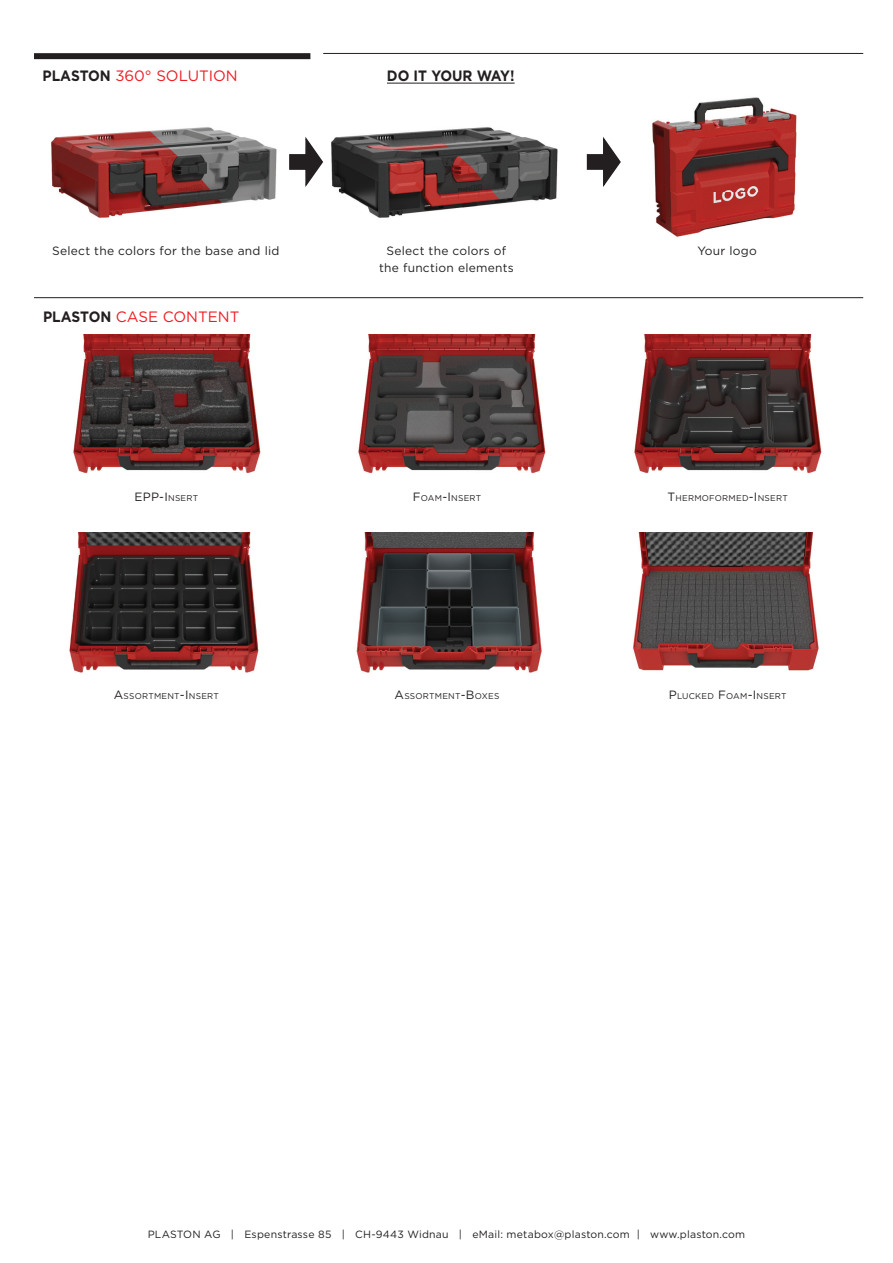
<style>
.page{position:relative;width:893px;height:1263px;background:#fff}
.page>*{position:absolute;margin:0;border:0;box-sizing:border-box;transform-origin:0 0}
.t1{font:15px "Gotham";color:#ee1d23}
.t2{font:700 15px "Gotham";color:#231f20;scale:.92 1}
.t3{font:12px/16.5px "Gotham";letter-spacing:.02em;color:#231f20;text-align:center}
.t4{font:12px "Gotham";color:#231f20}
.t5{font:10.5px "Gotham";letter-spacing:.02em;color:#231f20}
.t6{font:8.4px "Gotham";letter-spacing:.03em;color:#231f20}
.s1{font-weight:700;color:#231f20}
.s2{font-size:8.4px}
.s3{font-size:12px}
</style>
<div class="page">
<hr style="left:323px;top:53px;width:540px;height:1px;background:#231f20">
<div style="left:34px;top:53px;width:276px;height:6px;background:#231f20"></div>
<hr style="left:34px;top:297px;width:829px;height:1px;background:#231f20">
<img style="left:652px;top:97px;width:145px;height:140px">
<img style="left:331px;top:127px;width:227px;height:91px">
<img style="left:51px;top:127px;width:226px;height:91px">
<img style="left:634px;top:335px;width:188px;height:139px">
<img style="left:358px;top:335px;width:188px;height:139px">
<img style="left:73px;top:335px;width:188px;height:139px">
<img style="left:633px;top:533px;width:186px;height:138px">
<img style="left:356px;top:533px;width:186px;height:140px">
<img style="left:69px;top:533px;width:190px;height:140px">
<svg style="left:289px;top:137px;width:34px;height:50px"></svg>
<svg style="left:586px;top:137px;width:35px;height:50px"></svg>
<hr style="left:387px;top:83px;width:128px;height:1px;background:#231f20">
<h1 class="t1" style="left:43px;top:68px;width:197px"><span class="s1">PLASTON</span> 360° SOLUTION</h1>
<h1 class="t2" style="left:387px;top:67px;width:140px">DO IT YOUR WAY!</h1>
<h2 class="t3" style="left:52px;top:243px;width:229px">Select the colors for the base and lid</h2>
<h2 class="t3" style="left:379px;top:243px;width:136px">Select the colors of the function elements</h2>
<h2 class="t3" style="left:697px;top:243px;width:61px">Your logo</h2>
<h1 class="t1" style="left:43px;top:309px;width:198px"><span class="s1">PLASTON</span> CASE CONTENT</h1>
<h2 class="t4" style="left:134px;top:490px;width:65px">EPP-I<span class="s2">NSERT</span></h2>
<p class="t6" style="left:413px;top:493px;width:70px"><span class="s3">F</span>OAM<span class="s3">-I</span>NSERT</p>
<p class="t6" style="left:668px;top:493px;width:122px"><span class="s3">T</span>HERMOFORMED<span class="s3">-I</span>NSERT</p>
<p class="t6" style="left:114px;top:691px;width:107px"><span class="s3">A</span>SSORTMENT<span class="s3">-I</span>NSERT</p>
<p class="t6" style="left:395px;top:691px;width:106px"><span class="s3">A</span>SSORTMENT<span class="s3">-B</span>OXES</p>
<p class="t6" style="left:669px;top:691px;width:119px"><span class="s3">P</span>LUCKED <span class="s3">F</span>OAM<span class="s3">-I</span>NSERT</p>
<p class="t5" style="left:148px;top:1228px;width:599px">PLASTON AG | Espenstrasse 85 | CH-9443 Widnau | eMail: metabox@plaston.com | www.plaston.com</p>
</div>
